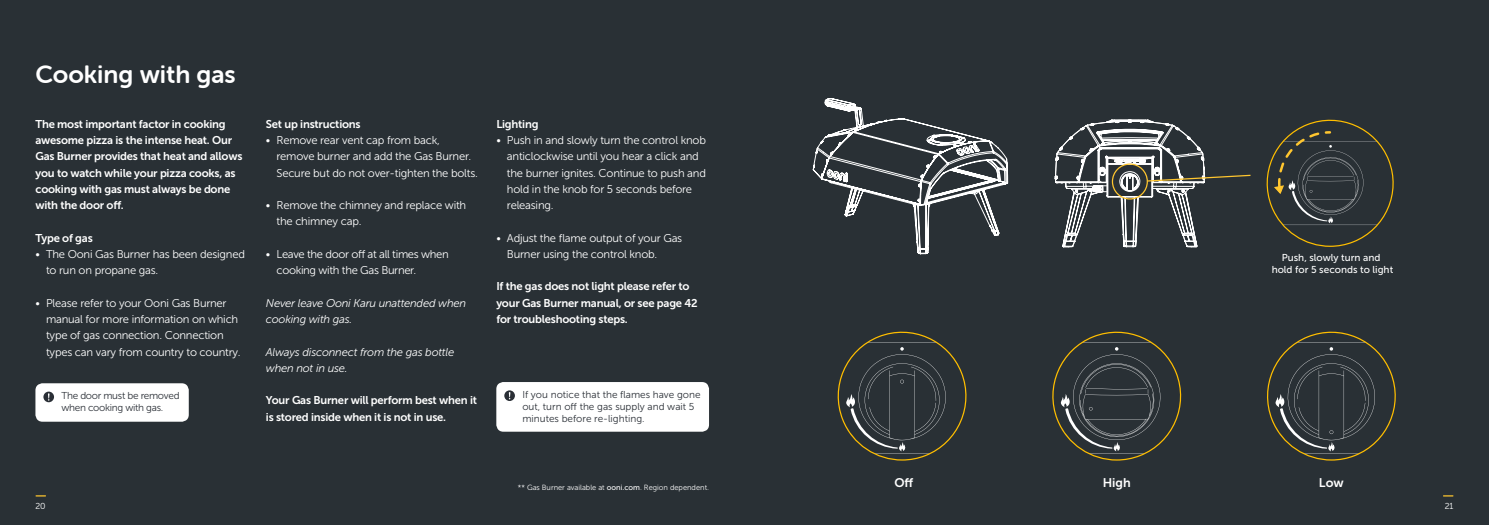
<style>
.page{position:relative;width:1489px;height:525px;background:#fff}
.page>*{position:absolute;margin:0;border:0;box-sizing:border-box;transform-origin:0 0}
.t1{font:25px "Museo Sans Rounded 700";color:#fff}
.t2{font:12.5px "Museo Sans 700";color:#fff}
.t3{font:11.25px/16.2px "Museo Sans 300";letter-spacing:-.02em;color:#fff}
.t4{font:11.25px/16.2px "Museo Sans 700";letter-spacing:-.02em;color:#fff}
.t5{font:italic 11.25px/16.2px "Museo Sans 300";letter-spacing:-.02em;color:#fff}
.t6{font:10px/12px "Museo Sans 300";color:#2a2f36}
.t7{font:10px/11.2px "Museo Sans 500";color:#fff;text-align:center}
.t8{font:10px/12px "Museo Sans 300";letter-spacing:-.03em;color:#2a2f36}
.t9{font:8.75px "Museo Sans Rounded 300";color:#fff}
.t10{font:7.5px "Museo Sans 300";color:#fff}
.s1{font-family:"Museo Sans 500"}
</style>
<div class="page">
<div style="left:0;top:0;width:1488px;height:524px;background:#293035"></div>
<svg style="left:812px;top:98px;width:196px;height:156px"></svg>
<svg style="left:837px;top:331px;width:130px;height:129px"></svg>
<svg style="left:1052px;top:331px;width:130px;height:129px"></svg>
<svg style="left:1267px;top:331px;width:129px;height:129px"></svg>
<svg style="left:1266px;top:119px;width:128px;height:128px"></svg>
<svg style="left:1054px;top:119px;width:197px;height:128px"></svg>
<div style="left:35px;top:383px;width:154px;height:38px;background:#fff;border-radius:7px"></div>
<svg style="left:43px;top:391px;width:11px;height:11px"></svg>
<div style="left:496px;top:382px;width:213px;height:49px;background:#fff;border-radius:7px"></div>
<svg style="left:504px;top:390px;width:11px;height:11px"></svg>
<h1 class="t1" style="left:35px;top:60px;width:202px">Cooking with gas</h1>
<p class="t4" style="left:35px;top:116px;width:208px">The most important factor in cooking awesome pizza is the intense heat. Our Gas Burner provides that heat and allows you to watch while your pizza cooks, as cooking with gas must always be done with the door off.</p>
<p class="t4" style="left:35px;top:229px;width:59px">Type of gas</p>
<p class="t3" style="left:46px;top:246px;width:200px;text-indent:-11px">• The Ooni Gas Burner has been designed to run on propane gas.</p>
<p class="t3" style="left:46px;top:294px;width:196px;text-indent:-11px">• Please refer to your Ooni Gas Burner manual for more information on which type of gas connection. Connection types can vary from country to country.</p>
<p class="t4" style="left:266px;top:116px;width:96px">Set up instructions</p>
<p class="t3" style="left:276px;top:132px;width:203px;text-indent:-11px">• Remove rear vent cap from back, remove burner and add the Gas Burner.<br>Secure but do not over-tighten the bolts.</p>
<p class="t3" style="left:276px;top:197px;width:191px;text-indent:-11px">• Remove the chimney and replace with the chimney cap.</p>
<p class="t3" style="left:276px;top:246px;width:174px;text-indent:-11px">• Leave the door off at all times when cooking with the Gas Burner.</p>
<p class="t5" style="left:266px;top:294px;width:202px">Never leave Ooni Karu unattended when cooking with gas.</p>
<p class="t5" style="left:266px;top:343px;width:190px">Always disconnect from the gas bottle when not in use.</p>
<p class="t4" style="left:266px;top:392px;width:213px">Your Gas Burner will perform best when it is stored inside when it is not in use.</p>
<p class="t4" style="left:496px;top:116px;width:44px">Lighting</p>
<p class="t3" style="left:507px;top:132px;width:200px;text-indent:-11px">• Push in and slowly turn the control knob anticlockwise until you hear a click and the burner ignites. Continue to push and hold in the knob for 5 seconds before releasing.</p>
<p class="t3" style="left:507px;top:229px;width:177px;text-indent:-11px">• Adjust the flame output of your Gas<br>Burner using the control knob.</p>
<p class="t4" style="left:496px;top:278px;width:203px">If the gas does not light please refer to your Gas Burner manual, or see page 42 for troubleshooting steps.</p>
<p class="t8" style="left:61px;top:389px;width:120px">The door must be removed when cooking with gas.</p>
<p class="t6" style="left:522px;top:388px;width:180px">If you notice that the flames have gone out, turn off the gas supply and wait 5 minutes before re-lighting.</p>
<p class="t10" style="left:518px;top:482px;width:193px">** Gas Burner available at <span class="s1">ooni.com</span>. Region dependent.</p>
<p class="t7" style="left:1271px;top:252px;width:123px">Push, slowly turn and hold for 5 seconds to light</p>
<p class="t2" style="left:894px;top:475px;width:20px">Off</p>
<p class="t2" style="left:1102px;top:475px;width:30px">High</p>
<p class="t2" style="left:1318px;top:475px;width:26px">Low</p>
<p class="t9" style="left:35px;top:501px;width:12px">20</p>
<p class="t9" style="left:1444px;top:501px;width:10px">21</p>
</div>
